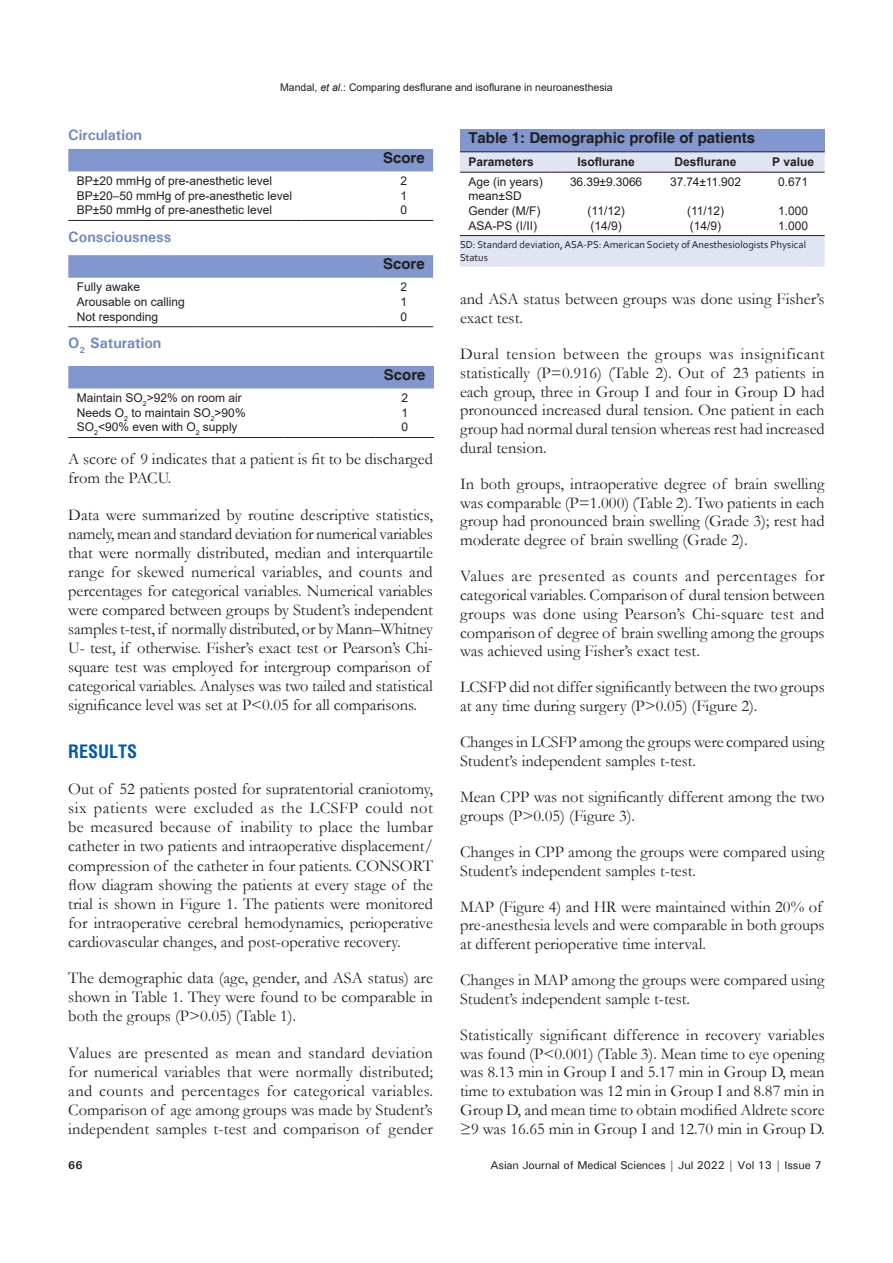
<style>
.page{position:relative;width:893px;height:1263px;background:#fff}
.page>*{position:absolute;margin:0;border:0;box-sizing:border-box;transform-origin:0 0}
.t1{font:700 condensed 18px "Helvetica";color:#015aaa}
.TX{font:16.5px/19px "Garamond";color:#231f20}
.TT{font:700 15px "Helvetica";color:#231f20}
.t2{font:700 15px "Univers";color:#6d88c5}
.TB{font:12px/14.4px "Arial";color:#231f20}
.TBL{font:12px "Arial";color:#231f20}
.TCH{font:700 12px "Arial";color:#231f20}
.t3{font:500 11.25px "Univers";letter-spacing:-.01em;color:#231f20}
.t4{font:700 11.25px "Univers";color:#231f20}
.TFN{font:10.5px/12.6px "Corbel";color:#231f20}
.t5{font:10.5px "Arial";color:#231f20}
.s1{font-style:italic}
</style>
<div class="page">
<div style="left:68px;top:149px;width:365px;height:22px;background:#8197cd"></div>
<hr style="left:68px;top:220px;width:234px;height:1px;background:#231f20">
<hr style="left:302px;top:220px;width:73px;height:1px;background:#231f20">
<hr style="left:375px;top:220px;width:58px;height:1px;background:#231f20">
<svg style="left:68px;top:255px;width:365px;height:23px;background:#8399cd"></svg>
<hr style="left:68px;top:326px;width:126px;height:1px;background:#231f20">
<hr style="left:194px;top:326px;width:181px;height:1px;background:#231f20">
<hr style="left:375px;top:326px;width:58px;height:1px;background:#231f20">
<div style="left:68px;top:366px;width:366px;height:22px;background:#8197cd"></div>
<hr style="left:68px;top:437px;width:217px;height:1px;background:#231f20">
<hr style="left:285px;top:437px;width:90px;height:1px;background:#231f20">
<hr style="left:375px;top:437px;width:59px;height:1px;background:#231f20">
<div style="left:460px;top:129px;width:365px;height:23px;background:#8197cd"></div>
<svg style="left:460px;top:151px;width:365px;height:115px"></svg>
<hr style="left:762px;top:151px;width:63px;height:1px;background:#231f20">
<p class="t5" style="left:280px;top:80px;width:334px">Mandal, <span class="s1">et al</span>.: Comparing desflurane and isoflurane in neuroanesthesia</p>
<h2 class="t2" style="left:68px;top:125px;width:75px">Circulation</h2>
<p class="TT" style="left:383px;top:149px;width:43px">Score</p>
<p class="TB" style="left:77px;top:173px;width:197px">BP±20 mmHg of pre‑anesthetic level</p>
<p class="TB" style="left:401px;top:173px;width:8px">2</p>
<p class="TB" style="left:77px;top:188px;width:217px">BP±20–50 mmHg of pre‑anesthetic level</p>
<p class="TB" style="left:401px;top:188px;width:8px">1</p>
<p class="TBL" style="left:77px;top:202px;width:197px">BP±50 mmHg of pre‑anesthetic level</p>
<p class="TBL" style="left:401px;top:202px;width:8px">0</p>
<h2 class="t2" style="left:68px;top:227px;width:104px">Consciousness</h2>
<p class="TT" style="left:383px;top:255px;width:43px">Score</p>
<p class="TB" style="left:77px;top:280px;width:65px">Fully awake</p>
<p class="TB" style="left:401px;top:280px;width:8px">2</p>
<p class="TB" style="left:77px;top:295px;width:110px">Arousable on calling</p>
<p class="TB" style="left:401px;top:295px;width:8px">1</p>
<p class="TBL" style="left:77px;top:308px;width:83px">Not responding</p>
<p class="TBL" style="left:401px;top:308px;width:8px">0</p>
<h2 class="t2" style="left:68px;top:334px;width:95px">O<sub>2</sub> Saturation</h2>
<p class="TT" style="left:384px;top:366px;width:43px">Score</p>
<p class="TB" style="left:77px;top:391px;width:166px">Maintain SO<sub>2</sub>&gt;92% on room air</p>
<p class="TB" style="left:401px;top:391px;width:8px">2</p>
<p class="TB" style="left:77px;top:405px;width:170px">Needs O<sub>2</sub> to maintain SO<sub>2</sub>&gt;90%</p>
<p class="TB" style="left:401px;top:405px;width:8px">1</p>
<p class="TBL" style="left:77px;top:419px;width:162px">SO<sub>2</sub>&lt;90% even with O<sub>2</sub> supply</p>
<p class="TBL" style="left:401px;top:419px;width:8px">0</p>
<p class="TX" style="left:68px;top:449px;width:366px">A score of 9 indicates that a patient is fit to be discharged from the PACU.</p>
<p class="TX" style="left:68px;top:505px;width:366px">Data were summarized by routine descriptive statistics, namely, mean and standard deviation for numerical variables that were normally distributed, median and interquartile range for skewed numerical variables, and counts and percentages for categorical variables. Numerical variables were compared between groups by Student’s independent samples t-test, if normally distributed, or by Mann–Whitney U- test, if otherwise. Fisher’s exact test or Pearson’s Chi&shy;square test was employed for intergroup comparison of categorical variables. Analyses was two tailed and statistical significance level was set at P&lt;0.05 for all comparisons.</p>
<h1 class="t1" style="left:68px;top:739px;width:71px">RESULTS</h1>
<p class="TX" style="left:68px;top:779px;width:366px;text-align:justify">Out of 52 patients posted for supratentorial craniotomy, six patients were excluded as the LCSFP could not be measured because of inability to place the lumbar catheter in two patients and intraoperative displacement/ compression of the catheter in four patients. CONSORT flow diagram showing the patients at every stage of the trial is shown in Figure 1. The patients were monitored for intraoperative cerebral hemodynamics, perioperative cardiovascular changes, and post-operative recovery.</p>
<p class="TX" style="left:68px;top:968px;width:366px;text-align:justify">The demographic data (age, gender, and ASA status) are shown in Table 1. They were found to be comparable in both the groups (P&gt;0.05) (Table 1).</p>
<p class="TX" style="left:68px;top:1042px;width:366px;text-align:justify">Values are presented as mean and standard deviation for numerical variables that were normally distributed; and counts and percentages for categorical variables.<br>Comparison of age among groups was made by Student’s independent samples t-test and comparison of gender</p>
<p class="TT" style="left:468px;top:129px;width:288px">Table 1: Demographic profile of patients</p>
<p class="TCH" style="left:468px;top:153px;width:67px">Parameters</p>
<p class="TCH" style="left:577px;top:153px;width:59px">Isoflurane</p>
<p class="TCH" style="left:675px;top:153px;width:64px">Desflurane</p>
<p class="TCH" style="left:772px;top:153px;width:43px">P value</p>
<p class="TB" style="left:468px;top:174px;width:76px">Age (in years) mean±SD</p>
<p class="TB" style="left:570px;top:174px;width:74px">36.39±9.3066</p>
<p class="TB" style="left:670px;top:174px;width:72px">37.74±11.902</p>
<p class="TB" style="left:778px;top:174px;width:32px">0.671</p>
<p class="TB" style="left:468px;top:203px;width:74px">Gender (M/F)</p>
<p class="TB" style="left:588px;top:203px;width:39px">(11/12)</p>
<p class="TB" style="left:687px;top:203px;width:39px">(11/12)</p>
<p class="TB" style="left:778px;top:203px;width:32px">1.000</p>
<p class="TBL" style="left:468px;top:217px;width:70px">ASA‑PS (I/II)</p>
<p class="TBL" style="left:590px;top:217px;width:33px">(14/9)</p>
<p class="TBL" style="left:690px;top:217px;width:33px">(14/9)</p>
<p class="TBL" style="left:778px;top:217px;width:32px">1.000</p>
<p class="TFN" style="left:460px;top:238px;width:348px">SD: Standard deviation, ASA‑PS: American Society of Anesthesiologists Physical<br>Status</p>
<p class="TX" style="left:460px;top:289px;width:366px">and ASA status between groups was done using Fisher’s exact test.</p>
<p class="TX" style="left:460px;top:344px;width:366px;text-align:justify">Dural tension between the groups was insignificant statistically (P=0.916) (Table 2). Out of 23 patients in each group, three in Group I and four in Group D had pronounced increased dural tension. One patient in each group had normal dural tension whereas rest had increased dural tension.</p>
<p class="TX" style="left:460px;top:474px;width:366px;text-align:justify">In both groups, intraoperative degree of brain swelling was comparable (P=1.000) (Table 2). Two patients in each group had pronounced brain swelling (Grade 3); rest had moderate degree of brain swelling (Grade 2).</p>
<p class="TX" style="left:460px;top:566px;width:366px;text-align:justify">Values are presented as counts and percentages for categorical variables. Comparison of dural tension between groups was done using Pearson’s Chi-square test and comparison of degree of brain swelling among the groups was achieved using Fisher’s exact test.</p>
<p class="TX" style="left:460px;top:677px;width:366px">LCSFP did not differ significantly between the two groups at any time during surgery (P&gt;0.05) (Figure 2).</p>
<p class="TX" style="left:460px;top:732px;width:366px">Changes in LCSFP among the groups were compared using<br>Student’s independent samples t-test.</p>
<p class="TX" style="left:460px;top:787px;width:366px">Mean CPP was not significantly different among the two groups (P&gt;0.05) (Figure 3).</p>
<p class="TX" style="left:460px;top:842px;width:366px">Changes in CPP among the groups were compared using<br>Student’s independent samples t-test.</p>
<p class="TX" style="left:460px;top:896px;width:366px">MAP (Figure 4) and HR were maintained within 20% of pre-anesthesia levels and were comparable in both groups at different perioperative time interval.</p>
<p class="TX" style="left:460px;top:970px;width:366px">Changes in MAP among the groups were compared using<br>Student’s independent sample t-test.</p>
<p class="TX" style="left:460px;top:1025px;width:366px;text-align:justify">Statistically significant difference in recovery variables was found (P&lt;0.001) (Table 3). Mean time to eye opening was 8.13 min in Group I and 5.17 min in Group D, mean time to extubation was 12 min in Group I and 8.87 min in Group D, and mean time to obtain modified Aldrete score ≥9 was 16.65 min in Group I and 12.70 min in Group D.</p>
<p class="t4" style="left:68px;top:1157px;width:16px">66</p>
<p class="t3" style="left:490px;top:1157px;width:333px">Asian Journal of Medical Sciences | Jul 2022 | Vol 13 | Issue 7</p>
</div>
